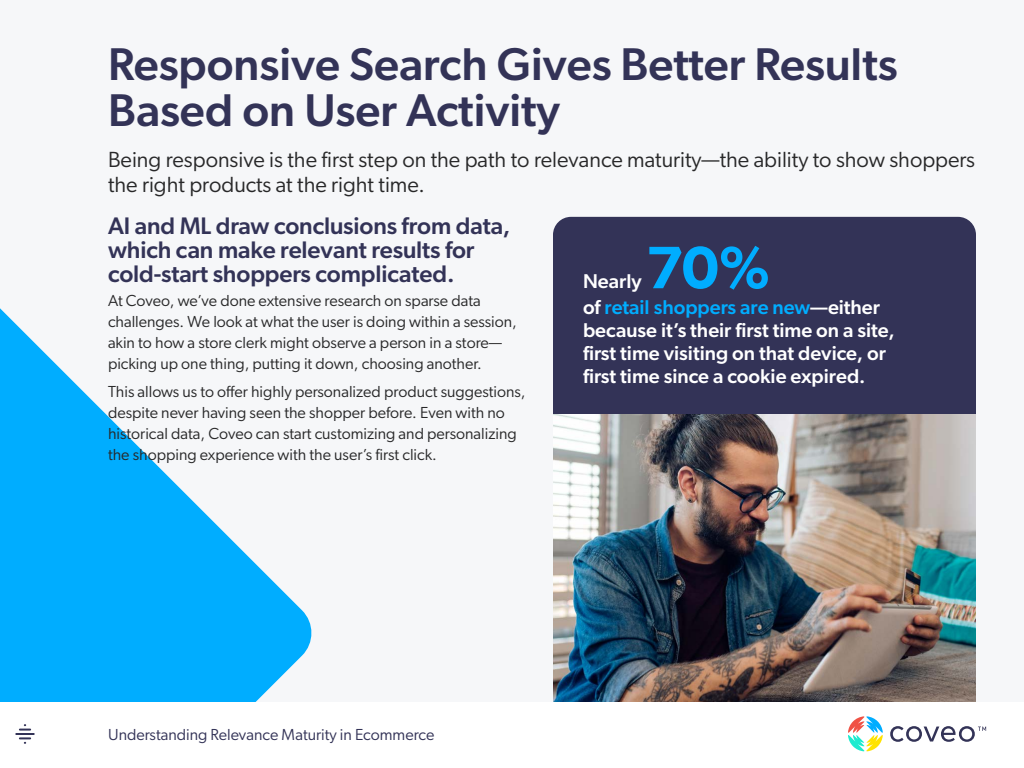
<style>
.page{position:relative;width:1024px;height:768px;background:#fff}
.page>*{position:absolute;margin:0;border:0;box-sizing:border-box;transform-origin:0 0}
.t1{font:600 60px "Gibson";color:#00adff}
.t2{font:500 46px/46px "Gibson";color:#333357}
.t3{font:500 24px/24px "Gibson";letter-spacing:-.005em;color:#333357}
.t4{font:22px/25px "Gibson";color:#282829}
.t5{font:500 20px/23px "Gibson";color:#fff}
.t6{font:16px/21px "Gibson";color:#282829}
.t7{font:16px "Gibson";color:#333357}
.s1{color:#00adff}
</style>
<div class="page">
<div style="left:0;top:0;width:1024px;height:702px;background:#f6f7f9"></div>
<svg style="left:890px;top:726px;width:96px;height:16px"></svg>
<svg style="left:848px;top:716px;width:35px;height:35px"></svg>
<svg style="left:16px;top:724px;width:18px;height:20px"></svg>
<svg style="left:0;top:308px;width:312px;height:394px;fill:#00adff"></svg>
<div style="left:553px;top:217px;width:423px;height:197px;background:#333357"></div>
<img style="left:553px;top:414px;width:423px;height:288px">
<h2 class="t2" style="left:108px;top:40px;width:791px">Responsive Search Gives Better Results<br>Based on User Activity</h2>
<h3 class="t4" style="left:108px;top:146px;width:869px">Being responsive is the first step on the path to relevance maturity—the ability to show shoppers the right products at the right time.</h3>
<h3 class="t3" style="left:108px;top:213px;width:404px">AI and ML draw conclusions from data, which can make relevant results for cold-start shoppers complicated.</h3>
<p class="t6" style="left:108px;top:290px;width:411px">At Coveo, we’ve done extensive research on sparse data challenges. We look at what the user is doing within a session, akin to how a store clerk might observe a person in a store— picking up one thing, putting it down, choosing another.</p>
<p class="t6" style="left:108px;top:380px;width:419px">This allows us to offer highly personalized product suggestions, despite never having seen the shopper before. Even with no historical data, Coveo can start customizing and personalizing the shopping experience with the user’s first click.</p>
<h1 class="t1" style="left:646px;top:232px;width:126px">70%</h1>
<p class="t5" style="left:583px;top:295px;width:313px">of <span class="s1">retail shoppers are new</span>—either because it’s their first time on a site, first time visiting on that device, or first time since a cookie expired.</p>
<p class="t5" style="left:583px;top:269px;width:60px">Nearly</p>
<p class="t7" style="left:108px;top:724px;width:328px">Understanding Relevance Maturity in Ecommerce</p>
</div>
